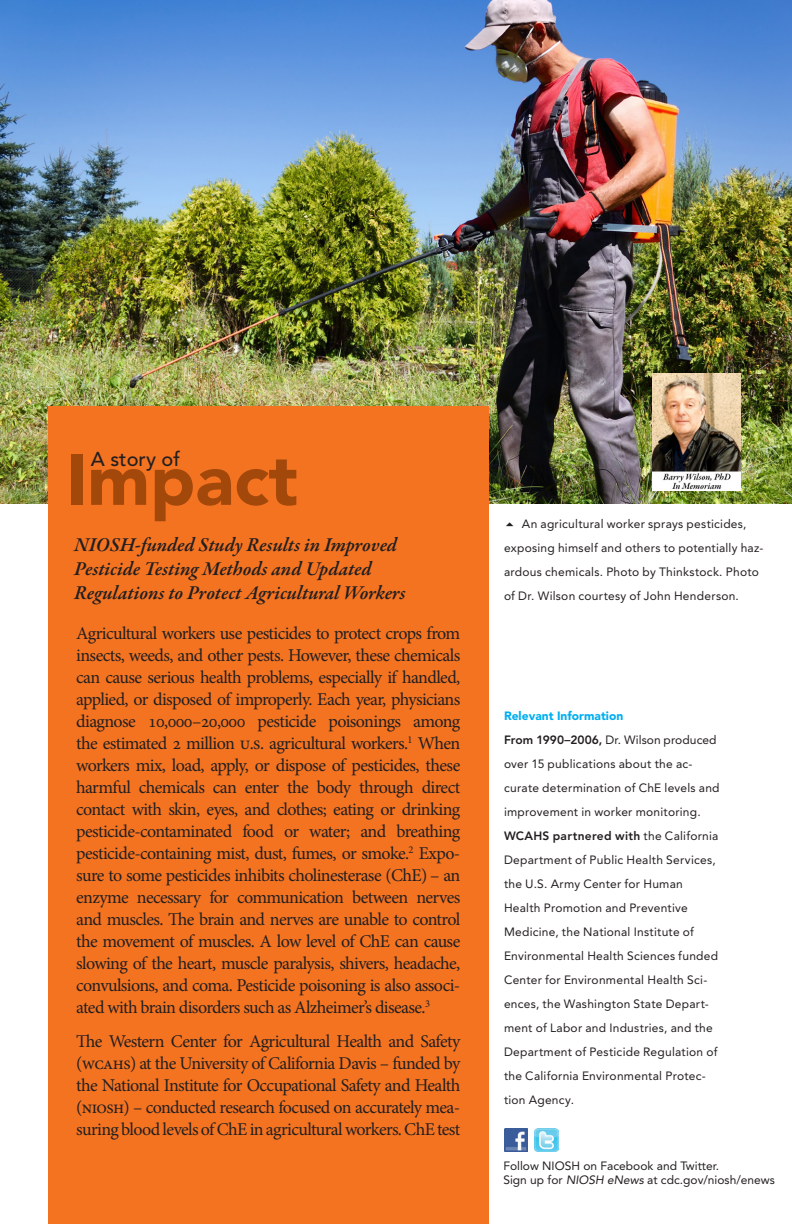
<style>
.page{position:relative;width:792px;height:1224px;background:#fff}
.page>*{position:absolute;margin:0;border:0;box-sizing:border-box;transform-origin:0 0}
.t1{font:900 72px "Avenir";color:#a2480b}
.headline_white{font:italic 600 20px/24px "Garamond Premr Pro";letter-spacing:-.005em;color:#231f20}
.Relevant_information{font:500 20px "Avenir";color:#231f20}
.white_text_on_color{font:18px/22px "Minion Pro";letter-spacing:-.035em;color:#231f20;text-align:justify}
.Relvant_information{font:12px/24px "Avenir";letter-spacing:.02em;color:#231f20}
.Relvant_information-2{font:12px "Avenir";color:#231f20}
.Relevant_information-2{font:900 12px "Avenir";color:#00aeef}
.s1{font-weight:800}
.s2{font-family:"Calibri";font-weight:700}
.s3{font-style:italic}
</style>
<div class="page">
<img style="left:0;top:0;width:792px;height:504px">
<div style="left:48px;top:406px;width:441px;height:818px;background:#f47321"></div>
<img style="left:535px;top:1128px;width:23px;height:24px">
<img style="left:504px;top:1128px;width:24px;height:24px">
<img style="left:653px;top:373px;width:88px;height:117px">
<p class="Relevant_information" style="left:91px;top:448px;width:91px">A story of</p>
<p class="t1" style="left:67px;top:436px;width:233px">Impact</p>
<p class="headline_white" style="left:74px;top:534px;width:333px">NIOSH-funded Study Results in Improved<br>Pesticide Testing Methods and Updated<br>Regulations to Protect Agricultural Workers</p>
<p class="white_text_on_color" style="left:76px;top:622px;width:386px">Agricultural workers use pesticides to protect crops from insects, weeds, and other pests. However, these chemicals can cause serious health problems, especially if handled, applied, or disposed of improperly. Each year, physicians diagnose 10,000–20,000 pesticide poisonings among the estimated 2 million u.s. agricultural workers.<sup>1</sup> When workers mix, load, apply, or dispose of pesticides, these harmful chemicals can enter the body through direct contact with skin, eyes, and clothes; eating or drinking pesticide-contaminated food or water; and breathing pesticide-containing mist, dust, fumes, or smoke.<sup>2</sup> Expo&shy;sure to some pesticides inhibits cholinesterase (ChE) – an enzyme necessary for communication between nerves and muscles. The brain and nerves are unable to control the movement of muscles. A low level of ChE can cause slowing of the heart, muscle paralysis, shivers, headache, convulsions, and coma. Pesticide poisoning is also associ&shy;ated with brain disorders such as Alzheimer’s disease.<sup>3</sup></p>
<p class="white_text_on_color" style="left:76px;top:1030px;width:386px">The Western Center for Agricultural Health and Safety (wcahs) at the University of California Davis – funded by the National Institute for Occupational Safety and Health (niosh) – conducted research focused on accurately mea&shy;suring blood levels of ChE in agricultural workers. ChE test</p>
<p class="Relvant_information" style="left:504px;top:512px;width:261px;text-indent:18px">An agricultural worker sprays pesticides, exposing himself and others to potentially haz&shy;ardous chemicals. Photo by Thinkstock. Photo of Dr. Wilson courtesy of John Henderson.</p>
<p class="Relevant_information-2" style="left:504px;top:709px;width:121px">Relevant Information</p>
<p class="Relvant_information" style="left:504px;top:728px;width:217px"><span class="s1">From 1990</span><span class="s2">–</span><span class="s1">2006,</span> Dr. Wilson produced over 15 publications about the ac&shy;curate determination of ChE levels and improvement in worker monitoring.</p>
<p class="Relvant_information" style="left:504px;top:824px;width:216px"><span class="s1">WCAHS partnered with</span> the California Department of Public Health Services, the U.S. Army Center for Human Health Promotion and Preventive Medicine, the National Institute of Environmental Health Sciences funded Center for Environmental Health Sci&shy;ences, the Washington State Depart&shy;ment of Labor and Industries, and the Department of Pesticide Regulation of the California Environmental Protec&shy;tion Agency.</p>
<p class="Relvant_information-2" style="left:503px;top:1159px;width:217px">Follow NIOSH on Facebook and Twitter.</p>
<p class="Relvant_information-2" style="left:503px;top:1173px;width:273px">Sign up for <span class="s3">NIOSH eNews</span> at cdc.gov/niosh/enews</p>
</div>
